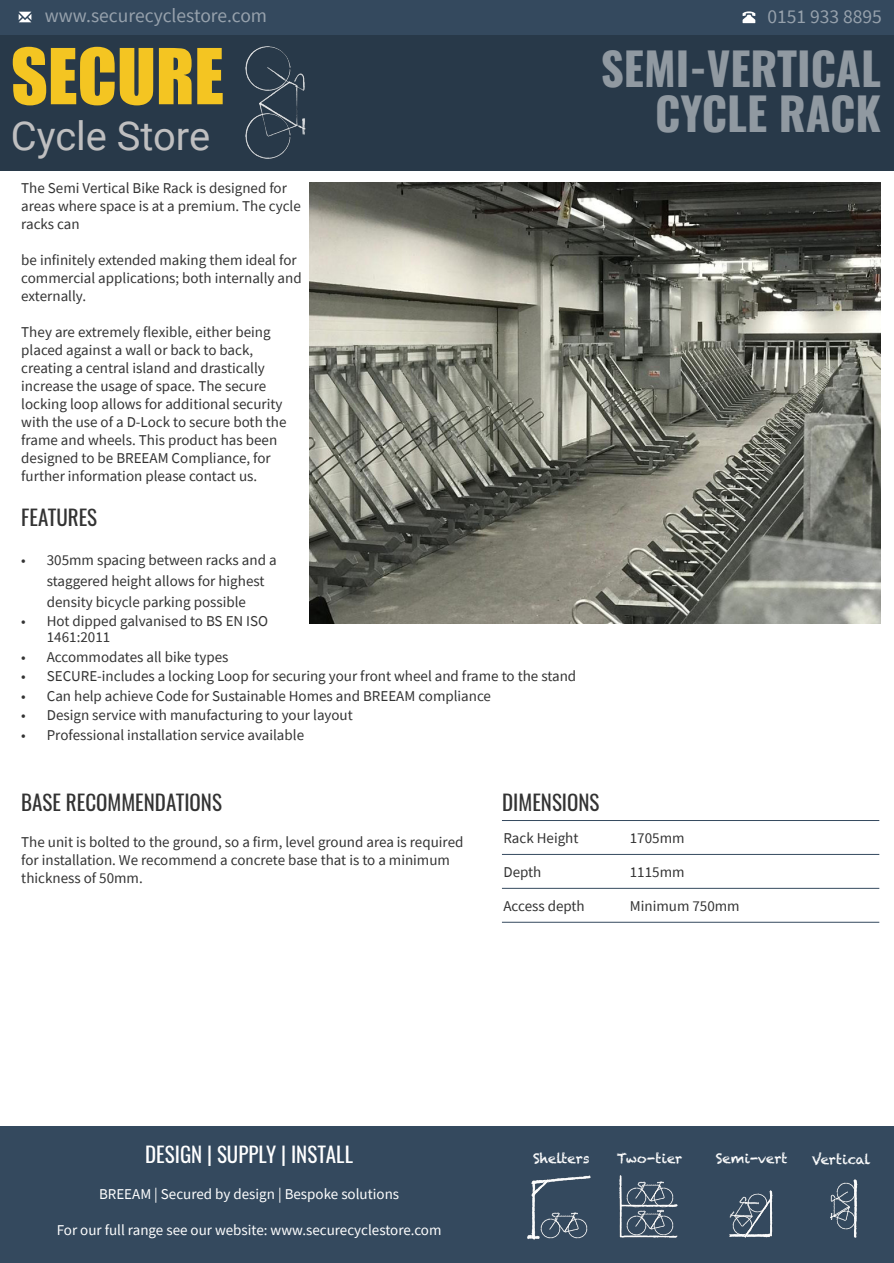
<style>
.page{position:relative;width:894px;height:1263px;background:#fff}
.page>*{position:absolute;margin:0;border:0;box-sizing:border-box;transform-origin:0 0}
.t1{font:71.25px "Impact";color:#f4c522}
.t2{font:700 45px/45px "Oswald";color:rgb(255 255 255/.49);text-align:right}
.t3{font:39.9px "Roboto";color:#bfbfc0}
.t4{font:21px "Oswald";color:#333}
.t5{font:21px "Oswald";color:#fff}
.t6{font:19.5px "Source Sans Pro";color:rgb(255 255 255/.49)}
.t7{font:15px/18px "Source Sans Pro";color:#333}
.t8{font:15px "Source Sans Pro";color:#fff}
.t9{font:13.5px "Chalkduster";color:#fff}
</style>
<div class="page">
<img style="left:309px;top:182px;width:571px;height:442px">
<div style="left:0;top:34px;width:893px;height:136px;background:#283949"></div>
<img style="left:260px;top:81px;width:37px;height:21px">
<img style="left:259px;top:102px;width:38px;height:34px">
<img style="left:294px;top:74px;width:11px;height:16px">
<img style="left:245px;top:113px;width:45px;height:45px">
<img style="left:245px;top:46px;width:45px;height:45px">
<svg style="left:295px;top:119px;width:10px;height:16px"></svg>
<div style="left:0;top:1126px;width:893px;height:137px;background:#34495e"></div>
<div style="left:0;top:0;width:893px;height:34px;background:#34495e"></div>
<img style="left:559px;top:1215px;width:12px;height:16px">
<img style="left:564px;top:1216px;width:7px;height:16px">
<svg style="left:551px;top:1212px;width:8px;height:6px"></svg>
<img style="left:567px;top:1218px;width:20px;height:20px">
<img style="left:540px;top:1218px;width:20px;height:20px">
<svg style="left:571px;top:1212px;width:6px;height:6px"></svg>
<img style="left:732px;top:1204px;width:12px;height:30px">
<img style="left:734px;top:1215px;width:10px;height:11px">
<svg style="left:739px;top:1196px;width:5px;height:8px"></svg>
<svg style="left:729px;top:1212px;width:6px;height:6px"></svg>
<img style="left:833px;top:1202px;width:15px;height:4px">
<img style="left:833px;top:1206px;width:16px;height:7px">
<svg style="left:830px;top:1194px;width:5px;height:8px"></svg>
<img style="left:835px;top:1210px;width:18px;height:20px">
<img style="left:835px;top:1183px;width:18px;height:19px">
<svg style="left:830px;top:1213px;width:5px;height:7px"></svg>
<svg style="left:527px;top:1235px;width:12px;height:4px"></svg>
<img style="left:531px;top:1197px;width:4px;height:42px">
<img style="left:548px;top:1176px;width:42px;height:7px">
<img style="left:531px;top:1179px;width:17px;height:18px">
<img style="left:619px;top:1175px;width:58px;height:63px">
<img style="left:729px;top:1234px;width:15px;height:3px">
<img style="left:744px;top:1190px;width:28px;height:48px">
<img style="left:853px;top:1179px;width:4px;height:59px">
<svg style="left:19px;top:12px;width:12px;height:10px"></svg>
<svg style="left:742px;top:11px;width:13px;height:12px"></svg>
<hr style="left:501px;top:820px;width:378px;height:1px;background:#34495e">
<hr style="left:501px;top:854px;width:378px;height:1px;background:#34495e">
<hr style="left:501px;top:888px;width:378px;height:1px;background:#34495e">
<hr style="left:501px;top:922px;width:378px;height:1px;background:#34495e">
<h3 class="t6" style="left:45px;top:7px;width:224px">www.securecyclestore.com</h3>
<h3 class="t6" style="left:767px;top:8px;width:116px">0151 933 8895</h3>
<h2 class="t2" style="left:600px;top:44px;width:281px">SEMI-VERTICAL<br>CYCLE RACK</h2>
<h1 class="t1" style="left:11px;top:48px;width:214px">SECURE</h1>
<h3 class="t3" style="left:11px;top:120px;width:201px">Cycle Store</h3>
<p class="t7" style="left:21px;top:180px;width:281px">The Semi Vertical Bike Rack is designed for areas where space is at a premium. The cycle racks can</p>
<p class="t7" style="left:21px;top:252px;width:282px">be infinitely extended making them ideal for commercial applications; both internally and externally.</p>
<p class="t7" style="left:21px;top:324px;width:267px">They are extremely flexible, either being placed against a wall or back to back, creating a central island and drastically increase the usage of space. The secure locking loop allows for additional security with the use of a D-Lock to secure both the frame and wheels. This product has been designed to be BREEAM Compliance, for further information please contact us.</p>
<h3 class="t4" style="left:21px;top:501px;width:77px">FEATURES</h3>
<p class="t7" style="left:47px;top:550px;width:231px;line-height:21px;text-indent:-26px">• 305mm spacing between racks and a staggered height allows for highest density bicycle parking possible</p>
<p class="t7" style="left:47px;top:614px;width:223px;line-height:15.9px;text-indent:-26px">• Hot dipped galvanised to BS EN ISO<br>1461:2011</p>
<p class="t7" style="left:21px;top:649px;width:209px">• Accommodates all bike types</p>
<p class="t7" style="left:21px;top:668px;width:556px">• SECURE-includes a locking Loop for securing your front wheel and frame to the stand</p>
<p class="t7" style="left:21px;top:688px;width:471px">• Can help achieve Code for Sustainable Homes and BREEAM compliance</p>
<p class="t7" style="left:21px;top:707px;width:333px">• Design service with manufacturing to your layout</p>
<p class="t7" style="left:21px;top:727px;width:284px">• Professional installation service available</p>
<h3 class="t4" style="left:21px;top:785px;width:202px">BASE RECOMMENDATIONS</h3>
<p class="t7" style="left:21px;top:834px;width:443px">The unit is bolted to the ground, so a firm, level ground area is required for installation. We recommend a concrete base that is to a minimum thickness of 50mm.</p>
<h3 class="t4" style="left:502px;top:785px;width:99px">DIMENSIONS</h3>
<p class="t7" style="left:503px;top:830px;width:77px">Rack Height</p>
<p class="t7" style="left:629px;top:830px;width:56px">1705mm</p>
<p class="t7" style="left:503px;top:864px;width:39px">Depth</p>
<p class="t7" style="left:629px;top:864px;width:56px">1115mm</p>
<p class="t7" style="left:503px;top:898px;width:83px">Access depth</p>
<p class="t7" style="left:629px;top:898px;width:111px">Minimum 750mm</p>
<h3 class="t5" style="left:145px;top:1138px;width:209px">DESIGN | SUPPLY | INSTALL</h3>
<p class="t8" style="left:99px;top:1188px;width:301px">BREEAM | Secured by design | Bespoke solutions</p>
<p class="t8" style="left:57px;top:1224px;width:386px">For our full range see our website: www.securecyclestore.com</p>
<p class="t9" style="left:533px;top:1149px;width:58px">Shelters</p>
<p class="t9" style="left:616px;top:1150px;width:67px">Two-tier</p>
<p class="t9" style="left:715px;top:1149px;width:73px">Semi-vert</p>
<p class="t9" style="left:811px;top:1151px;width:60px">Vertical</p>
</div>
